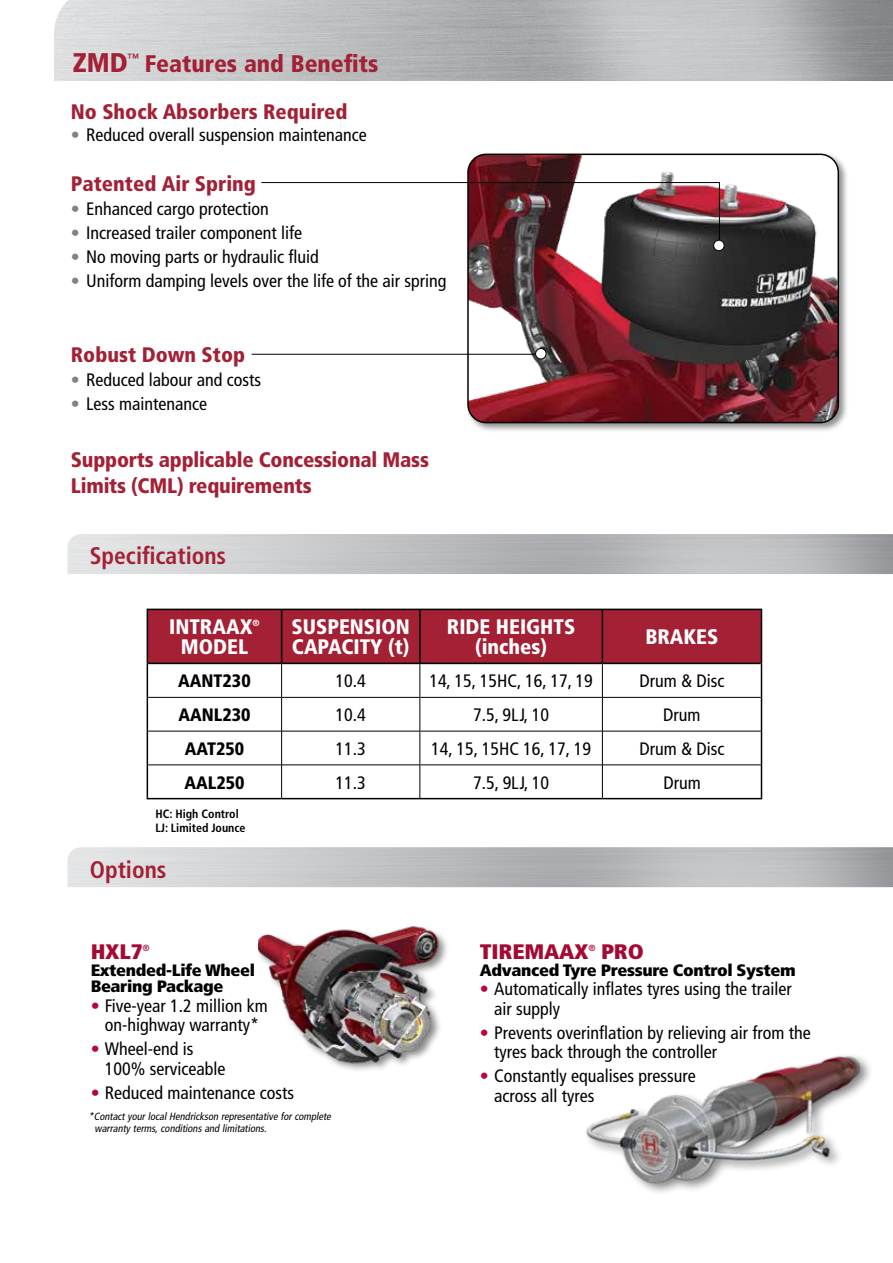
<style>
.page{position:relative;width:893px;height:1263px;background:#fff}
.page>*{position:absolute;margin:0;border:0;box-sizing:border-box;transform-origin:0 0}
.t1{font:900 condensed 27px "Frutiger LT Std";color:#a32035}
.t2{font:700 condensed 24px "Frutiger LT Std";color:#a32035}
.t3{font:900 condensed 24px "Frutiger LT Std";color:#a32035}
.t4{font:900 condensed 21px/25.5px "Frutiger LT Std";letter-spacing:-.01em;color:#a32035}
.t5{font:900 condensed 21px/19.5px "Frutiger LT Std";color:#fff}
.t6{font:900 condensed 21px "Frutiger LT Std";letter-spacing:-.01em;color:#a30b35;scale:1.09 1}
.t7{font:condensed 18px/19.5px "Frutiger LT Std";color:#000}
.t8{font:900 condensed 18px "Frutiger LT Std";color:#000}
.t9{font:900 condensed 16.5px/16.5px "Frutiger LT Std";letter-spacing:-.02em;color:#000;scale:1.09 1}
.t10{font:700 condensed 12px/14.4px "Frutiger LT Std";color:#000}
.t11{font:700 condensed 12px "Frutiger LT Std";color:#a32035}
.t12{font:italic condensed 10.5px/12.6px "Frutiger LT Std";color:#000}
.t13{font:700 condensed 9px "Frutiger LT Std";color:#a30b35}
.t14{font:900 condensed 9px "Frutiger LT Std";color:#fff}
.s1{color:#808285}
.s2{color:#b30838}
</style>
<div class="page">
<div style="left:465px;top:152px;width:384px;height:281px;background:#000;opacity:.45"></div>
<img style="left:468px;top:154px;width:370px;height:269px">
<div style="left:467px;top:154px;width:372px;height:269px;border:1px solid #000;border-radius:18px"></div>
<hr style="left:719px;top:183px;width:1px;height:65px;background:#000">
<hr style="left:252px;top:354px;width:286px;height:1px;background:#000">
<hr style="left:261px;top:182px;width:459px;height:1px;background:#000">
<div style="left:536px;top:348px;width:10px;height:11px;background:#fff;border-radius:50%"></div>
<div style="left:535px;top:348px;width:12px;height:11px;border:1px solid #000;border-radius:50%"></div>
<div style="left:714px;top:240px;width:10px;height:11px;background:#fff;border-radius:50%"></div>
<div style="left:713px;top:240px;width:12px;height:11px;border:1px solid #000;border-radius:50%"></div>
<div style="left:148px;top:610px;width:613px;height:53px;background:#a32035"></div>
<svg style="left:148px;top:664px;width:613px;height:134px"></svg>
<hr style="left:420px;top:609px;width:182px;height:1px;background:#000">
<hr style="left:602px;top:609px;width:160px;height:1px;background:#000">
<hr style="left:420px;top:663px;width:182px;height:1px;background:#000">
<hr style="left:602px;top:663px;width:159px;height:1px;background:#000">
<hr style="left:148px;top:697px;width:133px;height:1px;background:#000">
<hr style="left:282px;top:697px;width:137px;height:1px;background:#000">
<hr style="left:420px;top:697px;width:182px;height:1px;background:#000">
<hr style="left:603px;top:697px;width:158px;height:1px;background:#000">
<hr style="left:148px;top:731px;width:133px;height:1px;background:#000">
<hr style="left:282px;top:731px;width:137px;height:1px;background:#000">
<hr style="left:420px;top:731px;width:182px;height:1px;background:#000">
<hr style="left:603px;top:731px;width:158px;height:1px;background:#000">
<hr style="left:602px;top:610px;width:1px;height:53px;background:#000">
<hr style="left:761px;top:610px;width:1px;height:53px;background:#000">
<hr style="left:147px;top:663px;width:1px;height:34px;background:#000">
<hr style="left:761px;top:663px;width:1px;height:34px;background:#000">
<hr style="left:147px;top:697px;width:1px;height:34px;background:#000">
<hr style="left:761px;top:697px;width:1px;height:34px;background:#000">
<hr style="left:147px;top:731px;width:1px;height:34px;background:#000">
<hr style="left:761px;top:731px;width:1px;height:34px;background:#000">
<hr style="left:147px;top:765px;width:1px;height:33px;background:#000">
<hr style="left:761px;top:765px;width:1px;height:33px;background:#000">
<hr style="left:147px;top:798px;width:135px;height:1px;background:#000">
<hr style="left:282px;top:798px;width:138px;height:1px;background:#000">
<hr style="left:420px;top:798px;width:182px;height:1px;background:#000">
<hr style="left:602px;top:798px;width:160px;height:1px;background:#000">
<hr style="left:148px;top:764px;width:133px;height:1px;background:#000">
<hr style="left:282px;top:764px;width:137px;height:1px;background:#000">
<hr style="left:420px;top:764px;width:182px;height:1px;background:#000">
<hr style="left:603px;top:764px;width:158px;height:1px;background:#000">
<hr style="left:281px;top:664px;width:1px;height:33px;background:#000">
<hr style="left:419px;top:664px;width:1px;height:33px;background:#000">
<hr style="left:602px;top:664px;width:1px;height:33px;background:#000">
<hr style="left:281px;top:697px;width:1px;height:34px;background:#000">
<hr style="left:419px;top:697px;width:1px;height:34px;background:#000">
<hr style="left:602px;top:697px;width:1px;height:34px;background:#000">
<hr style="left:281px;top:731px;width:1px;height:34px;background:#000">
<hr style="left:419px;top:731px;width:1px;height:34px;background:#000">
<hr style="left:602px;top:731px;width:1px;height:34px;background:#000">
<hr style="left:281px;top:765px;width:1px;height:33px;background:#000">
<hr style="left:419px;top:765px;width:1px;height:33px;background:#000">
<hr style="left:602px;top:765px;width:1px;height:33px;background:#000">
<hr style="left:147px;top:609px;width:135px;height:1px;background:#000">
<hr style="left:282px;top:609px;width:138px;height:1px;background:#000">
<hr style="left:281px;top:610px;width:1px;height:53px;background:#000">
<hr style="left:419px;top:610px;width:2px;height:53px;background:#000">
<hr style="left:148px;top:663px;width:134px;height:1px;background:#000">
<hr style="left:282px;top:663px;width:138px;height:1px;background:#000">
<hr style="left:147px;top:610px;width:1px;height:53px;background:#000">
<img style="left:586px;top:1055px;width:284px;height:138px">
<img style="left:258px;top:926px;width:189px;height:145px">
<h1 class="t1" style="left:73px;top:46px;width:57px">ZMD</h1>
<p class="t11" style="left:127px;top:50px;width:13px">™</p>
<h2 class="t3" style="left:145px;top:49px;width:235px">Features and Benefits</h2>
<p class="t4" style="left:71px;top:99px;width:278px">No Shock Absorbers Required</p>
<p class="t7" style="left:71px;top:126px;width:297px"><span class="s1">•</span> Reduced overall suspension maintenance</p>
<p class="t4" style="left:71px;top:170px;width:187px">Patented Air Spring</p>
<p class="t7" style="left:71px;top:199px;width:199px"><span class="s1">•</span> Enhanced cargo protection</p>
<p class="t7" style="left:71px;top:223px;width:233px"><span class="s1">•</span> Increased trailer component life</p>
<p class="t7" style="left:71px;top:247px;width:249px"><span class="s1">•</span> No moving parts or hydraulic fluid</p>
<p class="t7" style="left:71px;top:271px;width:377px"><span class="s1">•</span> Uniform damping levels over the life of the air spring</p>
<p class="t4" style="left:71px;top:342px;width:176px">Robust Down Stop</p>
<p class="t7" style="left:71px;top:370px;width:192px"><span class="s1">•</span> Reduced labour and costs</p>
<p class="t7" style="left:71px;top:394px;width:138px"><span class="s1">•</span> Less maintenance</p>
<p class="t4" style="left:71px;top:447px;width:360px">Supports applicable Concessional Mass<br>Limits (CML) requirements</p>
<h2 class="t2" style="left:90px;top:542px;width:138px">Specifications</h2>
<p class="t5" style="left:169px;top:617px;width:85px">INTRAAX</p>
<p class="t14" style="left:252px;top:617px;width:9px">®</p>
<p class="t5" style="left:181px;top:637px;width:69px">MODEL</p>
<p class="t5" style="left:292px;top:617px;width:120px">SUSPENSION<br>CAPACITY (t)</p>
<p class="t5" style="left:447px;top:617px;width:130px;text-align:center">RIDE HEIGHTS (inches)</p>
<p class="t5" style="left:645px;top:627px;width:75px">BRAKES</p>
<p class="t8" style="left:178px;top:670px;width:74px">AANT230</p>
<p class="t7" style="left:336px;top:671px;width:32px">10.4</p>
<p class="t7" style="left:429px;top:671px;width:165px">14, 15, 15HC, 16, 17, 19</p>
<p class="t7" style="left:639px;top:671px;width:86px">Drum &amp; Disc</p>
<p class="t8" style="left:178px;top:704px;width:74px">AANL230</p>
<p class="t7" style="left:336px;top:705px;width:32px">10.4</p>
<p class="t7" style="left:473px;top:705px;width:78px">7.5, 9LJ, 10</p>
<p class="t7" style="left:663px;top:705px;width:39px">Drum</p>
<p class="t8" style="left:185px;top:738px;width:61px">AAT250</p>
<p class="t7" style="left:336px;top:739px;width:32px">11.3</p>
<p class="t7" style="left:431px;top:739px;width:161px">14, 15, 15HC 16, 17, 19</p>
<p class="t7" style="left:639px;top:739px;width:86px">Drum &amp; Disc</p>
<p class="t8" style="left:184px;top:771px;width:62px">AAL250</p>
<p class="t7" style="left:336px;top:773px;width:32px">11.3</p>
<p class="t7" style="left:473px;top:773px;width:78px">7.5, 9LJ, 10</p>
<p class="t7" style="left:663px;top:773px;width:39px">Drum</p>
<p class="t10" style="left:156px;top:806px;width:92px">HC: High Control<br>LJ: Limited Jounce</p>
<h2 class="t2" style="left:90px;top:855px;width:78px">Options</h2>
<p class="t6" style="left:91px;top:939px;width:49px">HXL7</p>
<p class="t13" style="left:142px;top:943px;width:9px">®</p>
<p class="t9" style="left:91px;top:962px;width:152px">Extended-Life Wheel<br>Bearing Package</p>
<p class="t7" style="left:91px;top:996px;width:178px;text-align:center"><span class="s2">•</span> Five-year 1.2 million km on-highway warranty*</p>
<p class="t7" style="left:105px;top:1039px;width:122px;text-indent:-14px"><span class="s2">•</span> Wheel-end is<br>100% serviceable</p>
<p class="t7" style="left:91px;top:1083px;width:205px"><span class="s2">•</span> Reduced maintenance costs</p>
<p class="t12" style="left:95px;top:1110px;width:240px;text-indent:-6px">*ContactyourlocalHendrickson representative forcomplete warranty terms,conditionsand limitations.</p>
<p class="t6" style="left:480px;top:939px;width:101px">TIREMAAX</p>
<p class="t13" style="left:588px;top:942px;width:9px">®</p>
<p class="t6" style="left:601px;top:939px;width:41px">PRO</p>
<p class="t9" style="left:480px;top:962px;width:291px">Advanced Tyre Pressure Control System</p>
<p class="t7" style="left:494px;top:979px;width:299px;text-indent:-14px"><span class="s2">•</span> Automatically inflates tyres using the trailer air supply</p>
<p class="t7" style="left:494px;top:1023px;width:318px;text-indent:-14px"><span class="s2">•</span> Prevents overinflation by relieving air from the tyres back through the controller</p>
<p class="t7" style="left:494px;top:1066px;width:203px;text-indent:-14px"><span class="s2">•</span> Constantly equalises pressure across all tyres</p>
</div>
